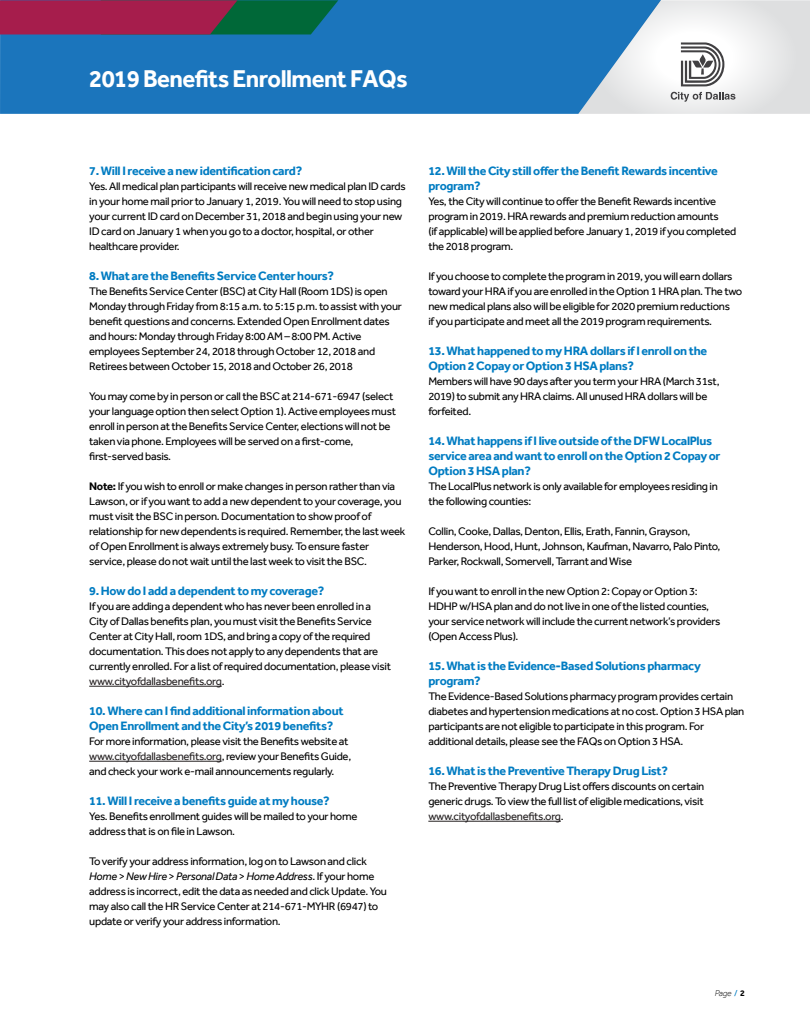
<style>
.page{position:relative;width:810px;height:1035px;background:#fff}
.page>*{position:absolute;margin:0;border:0;box-sizing:border-box;transform-origin:0 0}
.t1{font:700 25px "Effra";letter-spacing:-.025em;color:#fff;scale:.96 1}
.t2{font:700 12.5px/15px "Effra";letter-spacing:-.025em;color:#007cc2}
.t3{font:11.25px/15px "Effra";letter-spacing:-.025em;color:#000}
.t4{font:italic 300 8.75px "Effra";color:#000}
.s1{font-weight:700}
.s2{color:#231f20}
.s3{font-style:italic}
.s4{font-weight:400;font-style:normal;color:#007cc2}
.s5{font-weight:700;font-style:normal}
</style>
<div class="page">
<hr style="left:89px;top:686px;width:133px;height:1px;background:#231f20">
<hr style="left:89px;top:761px;width:133px;height:1px;background:#231f20">
<hr style="left:428px;top:821px;width:133px;height:1px;background:#231f20">
<div style="left:0;top:0;width:578px;height:114px;background:#1b75bc"></div>
<svg style="left:578px;top:0;width:232px;height:114px"></svg>
<svg style="left:0;top:0;width:338px;height:34px;background:#6e374a"></svg>
<h1 class="t1" style="left:89px;top:63px;width:333px">2019 Benefits Enrollment FAQs</h1>
<p class="t2" style="left:89px;top:163px;width:215px">7. Will I receive a new identification card?</p>
<p class="t3" style="left:89px;top:178px;width:318px">Yes. All medical plan participants will receive new medical plan ID cards in your home mail prior to January 1, 2019. You will need to stop using your current ID card on December 31, 2018 and begin using your new ID card on January 1 when you go to a doctor, hospital, or other healthcare provider.</p>
<p class="t2" style="left:89px;top:268px;width:246px">8. What are the Benefits Service Center hours?</p>
<p class="t3" style="left:89px;top:283px;width:314px">The Benefits Service Center (BSC) at City Hall (Room 1DS) is open Monday through Friday from 8:15 a.m. to 5:15 p.m. to assist with your benefit questions and concerns. Extended Open Enrollment dates and hours: Monday through Friday 8:00 AM – 8:00 PM. Active employees September 24, 2018 through October 12, 2018 and Retirees between October 15, 2018 and October 26, 2018</p>
<p class="t3" style="left:89px;top:388px;width:308px">You may come by in person or call the BSC at 214-671-6947 (select your language option then select Option 1). Active employees must enroll in person at the Benefits Service Center, elections will not be taken via phone. Employees will be served on a first-come, first-served basis.</p>
<p class="t3" style="left:89px;top:478px;width:318px"><span class="s1">Note:</span> If you wish to enroll or make changes in person rather than via Lawson, or if you want to add a new dependent to your coverage, you must visit the BSC in person. Documentation to show proof of relationship for new dependents is required. Remember, the last week of Open Enrollment is always extremely busy. To ensure faster service, please do not wait until the last week to visit the BSC.</p>
<p class="t2" style="left:89px;top:583px;width:237px">9. How do I add a dependent to my coverage?</p>
<p class="t3" style="left:89px;top:598px;width:303px">If you are adding a dependent who has never been enrolled in a City of Dallas benefits plan, you must visit the Benefits Service Center at City Hall, room 1DS, and bring a copy of the required documentation. This does not apply to any dependents that are currently enrolled. For a list of required documentation, please visit <span class="s2">www.cityofdallasbenefits.org</span>.</p>
<p class="t2" style="left:89px;top:703px;width:256px">10. Where can I find additional information about<br>Open Enrollment and the City’s 2019 benefits?</p>
<p class="t3" style="left:89px;top:733px;width:264px">For more information, please visit the Benefits website at <span class="s2">www.cityofdallasbenefits.org</span>, review your Benefits Guide, and check your work e-mail announcements regularly.</p>
<p class="t2" style="left:89px;top:793px;width:242px">11. Will I receive a benefits guide at my house?</p>
<p class="t3" style="left:89px;top:808px;width:270px">Yes. Benefits enrollment guides will be mailed to your home address that is on file in Lawson.</p>
<p class="t3" style="left:89px;top:853px;width:299px">To verify your address information, log on to Lawson and click <span class="s3">Home</span> &gt; <span class="s3">New Hire</span> &gt; <span class="s3">Personal Data</span> &gt; <span class="s3">Home Address</span>. If your home address is incorrect, edit the data as needed and click Update. You may also call the HR Service Center at 214-671-MYHR (6947) to update or verify your address information.</p>
<p class="t2" style="left:428px;top:163px;width:291px">12. Will the City still offer the Benefit Rewards incentive program?</p>
<p class="t3" style="left:428px;top:193px;width:310px">Yes, the City will continue to offer the Benefit Rewards incentive program in 2019. HRA rewards and premium reduction amounts<br>(if applicable) will be applied before January 1, 2019 if you completed the 2018 program.</p>
<p class="t3" style="left:428px;top:268px;width:316px">If you choose to complete the program in 2019, you will earn dollars toward your HRA if you are enrolled in the Option 1 HRA plan. The two new medical plans also will be eligible for 2020 premium reductions<br>if you participate and meet all the 2019 program requirements.</p>
<p class="t2" style="left:428px;top:343px;width:280px">13. What happened to my HRA dollars if I enroll on the<br>Option 2 Copay or Option 3 HSA plans?</p>
<p class="t3" style="left:428px;top:373px;width:293px">Members will have 90 days after you term your HRA (March 31st,<br>2019) to submit any HRA claims. All unused HRA dollars will be forfeited.</p>
<p class="t2" style="left:428px;top:433px;width:294px">14. What happens if I live outside of the DFW LocalPlus service area and want to enroll on the Option 2 Copay or<br>Option 3 HSA plan?</p>
<p class="t3" style="left:428px;top:478px;width:291px">The LocalPlus network is only available for employees residing in the following counties:</p>
<p class="t3" style="left:428px;top:523px;width:294px">Collin, Cooke, Dallas, Denton, Ellis, Erath, Fannin, Grayson,<br>Henderson, Hood, Hunt, Johnson, Kaufman, Navarro, Palo Pinto,<br>Parker, Rockwall, Somervell, Tarrant and Wise</p>
<p class="t3" style="left:428px;top:583px;width:294px">If you want to enroll in the new Option 2: Copay or Option 3:<br>HDHP w/HSA plan and do not live in one of the listed counties, your service network will include the current network’s providers (Open Access Plus).</p>
<p class="t2" style="left:428px;top:658px;width:274px">15. What is the Evidence-Based Solutions pharmacy program?</p>
<p class="t3" style="left:428px;top:688px;width:318px">The Evidence-Based Solutions pharmacy program provides certain diabetes and hypertension medications at no cost. Option 3 HSA plan participants are not eligible to participate in this program. For additional details, please see the FAQs on Option 3 HSA.</p>
<p class="t2" style="left:428px;top:763px;width:241px">16. What is the Preventive Therapy Drug List?</p>
<p class="t3" style="left:428px;top:778px;width:278px;text-align:justify">The Preventive Therapy Drug List offers discounts on certain generic drugs. To view the full list of eligible medications, visit <span class="s2">www.cityofdallasbenefits.org</span>.</p>
<p class="t4" style="left:715px;top:988px;width:32px">Page <span class="s4">/</span> <span class="s5">2</span></p>
</div>
